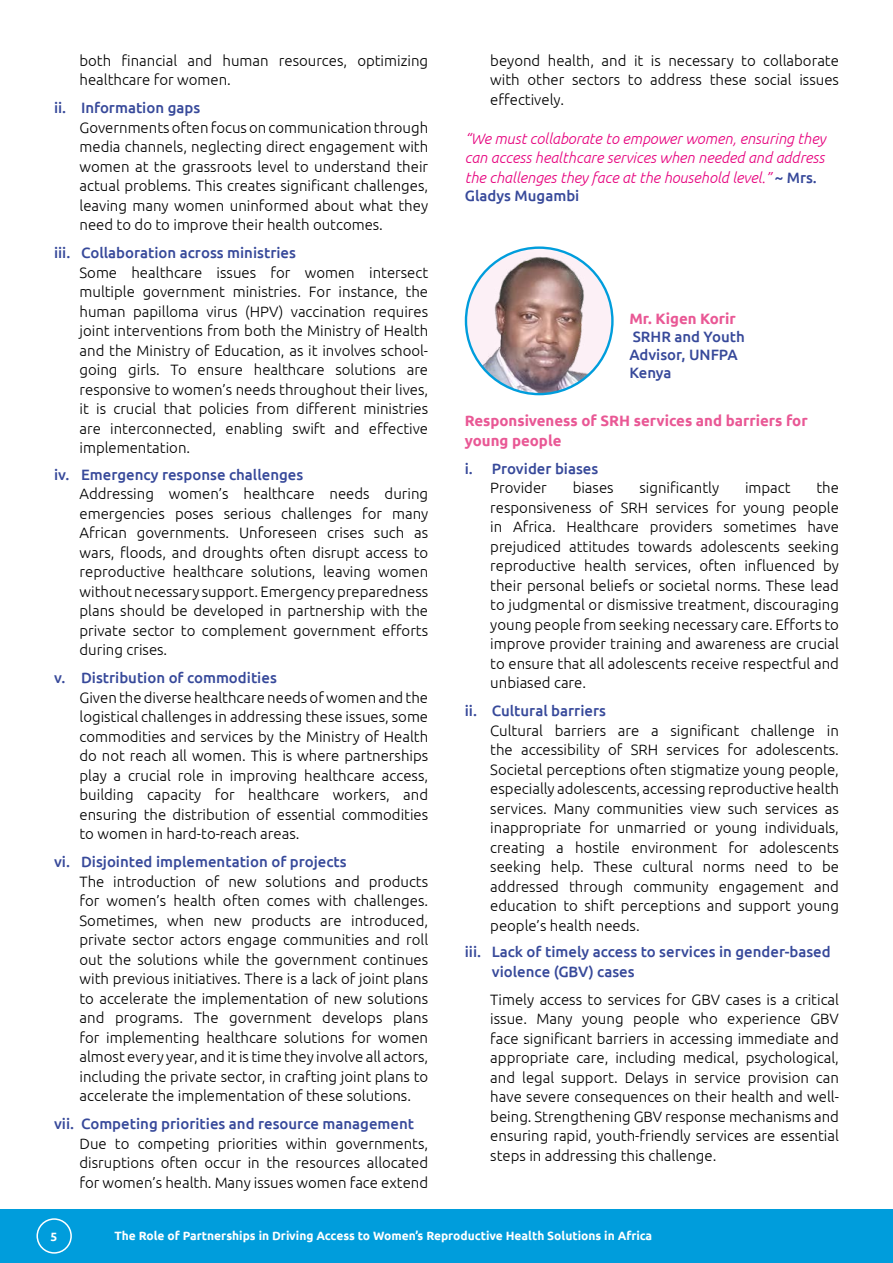
<style>
.page{position:relative;width:893px;height:1263px;background:#fff}
.page>*{position:absolute;margin:0;border:0;box-sizing:border-box;transform-origin:0 0}
.t1{font:300 15px/19.5px "Ubuntu";color:#000;text-align:justify}
.t2{font:500 15px/18px "Ubuntu";color:#37499a}
.t3{font:italic 300 15px/19.5px "Ubuntu";color:#e6007d;text-align:justify}
.t4{font:700 15px/19.5px "Ubuntu";color:#e95895}
.t5{font:700 12px "Ubuntu";color:#fff}
.s1{font-weight:500;font-style:normal;color:#37499a}
</style>
<div class="page">
<div style="left:0;top:1209px;width:893px;height:54px;background:#009ddc"></div>
<div style="left:36px;top:1218px;width:36px;height:36px;border:2px solid #fff;border-radius:50%"></div>
<img style="left:466px;top:252px;width:145px;height:142px">
<p class="t1" style="left:80px;top:50px;width:350px">both financial and human resources, optimizing healthcare for women.</p>
<p class="t2" style="left:54px;top:98px;width:148px">ii. Information gaps</p>
<p class="t1" style="left:80px;top:117px;width:350px">Governments often focus on communication through media channels, neglecting direct engagement with women at the grassroots level to understand their actual problems. This creates significant challenges, leaving many women uninformed about what they need to do to improve their health outcomes.</p>
<p class="t2" style="left:54px;top:243px;width:243px">iii. Collaboration across ministries</p>
<p class="t1" style="left:80px;top:262px;width:350px">Some healthcare issues for women intersect multiple government ministries. For instance, the human papilloma virus (HPV) vaccination requires joint interventions from both the Ministry of Health and the Ministry of Education, as it involves school&shy;going girls. To ensure healthcare solutions are responsive to women’s needs throughout their lives, it is crucial that policies from different ministries are interconnected, enabling swift and effective implementation.</p>
<p class="t2" style="left:54px;top:465px;width:251px">iv. Emergency response challenges</p>
<p class="t1" style="left:80px;top:484px;width:350px">Addressing women’s healthcare needs during emergencies poses serious challenges for many African governments. Unforeseen crises such as wars, floods, and droughts often disrupt access to reproductive healthcare solutions, leaving women without necessary support. Emergency preparedness plans should be developed in partnership with the private sector to complement government efforts during crises.</p>
<p class="t2" style="left:54px;top:668px;width:224px">v. Distribution of commodities</p>
<p class="t1" style="left:80px;top:687px;width:350px">Given the diverse healthcare needs of women and the logistical challenges in addressing these issues, some commodities and services by the Ministry of Health do not reach all women. This is where partnerships play a crucial role in improving healthcare access, building capacity for healthcare workers, and ensuring the distribution of essential commodities to women in hard-to-reach areas.</p>
<p class="t2" style="left:54px;top:852px;width:294px">vi. Disjointed implementation of projects</p>
<p class="t1" style="left:80px;top:871px;width:350px">The introduction of new solutions and products for women’s health often comes with challenges.<br>Sometimes, when new products are introduced, private sector actors engage communities and roll out the solutions while the government continues with previous initiatives. There is a lack of joint plans to accelerate the implementation of new solutions and programs. The government develops plans for implementing healthcare solutions for women almost every year, and it is time they involve all actors, including the private sector, in crafting joint plans to accelerate the implementation of these solutions.</p>
<p class="t2" style="left:54px;top:1114px;width:362px">vii. Competing priorities and resource management</p>
<p class="t1" style="left:80px;top:1133px;width:350px">Due to competing priorities within governments, disruptions often occur in the resources allocated for women’s health. Many issues women face extend</p>
<p class="t1" style="left:490px;top:50px;width:350px">beyond health, and it is necessary to collaborate with other sectors to address these social issues effectively.</p>
<p class="t3" style="left:465px;top:128px;width:362px">“We must collaborate to empower women, ensuring they can access healthcare services when needed and address the challenges they face at the household level.” <span class="s1">~ Mrs.</span></p>
<p class="t2" style="left:465px;top:186px;width:116px">Gladys Mugambi</p>
<p class="t4" style="left:629px;top:309px;width:108px">Mr. Kigen Korir</p>
<p class="t2" style="left:629px;top:327px;width:117px">SRHR and Youth<br>Advisor, UNFPA<br>Kenya</p>
<p class="t4" style="left:465px;top:411px;width:344px">Responsiveness of SRH services and barriers for young people</p>
<p class="t2" style="left:465px;top:459px;width:135px">i. Provider biases</p>
<p class="t1" style="left:490px;top:477px;width:58px">Provider</p>
<p class="t1" style="left:573px;top:477px;width:42px">biases</p>
<p class="t1" style="left:639px;top:477px;width:81px">significantly</p>
<p class="t1" style="left:745px;top:477px;width:47px">impact</p>
<p class="t1" style="left:490px;top:477px;width:350px;text-indent:326px">the responsiveness of SRH services for young people in Africa. Healthcare providers sometimes have prejudiced attitudes towards adolescents seeking reproductive health services, often influenced by their personal beliefs or societal norms. These lead to judgmental or dismissive treatment, discouraging young people from seeking necessary care. Efforts to improve provider training and awareness are crucial to ensure that all adolescents receive respectful and unbiased care.</p>
<p class="t2" style="left:465px;top:701px;width:143px">ii. Cultural barriers</p>
<p class="t1" style="left:490px;top:720px;width:350px">Cultural barriers are a significant challenge in the accessibility of SRH services for adolescents.<br>Societal perceptions often stigmatize young people, especially adolescents, accessing reproductive health services. Many communities view such services as inappropriate for unmarried or young individuals, creating a hostile environment for adolescents seeking help. These cultural norms need to be addressed through community engagement and education to shift perceptions and support young people’s health needs.</p>
<p class="t2" style="left:492px;top:941px;width:340px;line-height:19.5px;text-indent:-27px">iii. Lack of timely access to services in gender-based violence (GBV) cases</p>
<p class="t1" style="left:490px;top:989px;width:350px">Timely access to services for GBV cases is a critical issue. Many young people who experience GBV face significant barriers in accessing immediate and appropriate care, including medical, psychological, and legal support. Delays in service provision can have severe consequences on their health and well&shy;being. Strengthening GBV response mechanisms and ensuring rapid, youth-friendly services are essential steps in addressing this challenge.</p>
<p class="t5" style="left:50px;top:1229px;width:8px">5</p>
<p class="t5" style="left:114px;top:1228px;width:539px">The Role of Partnerships in Driving Access to Women’s Reproductive Health Solutions in Africa</p>
</div>
